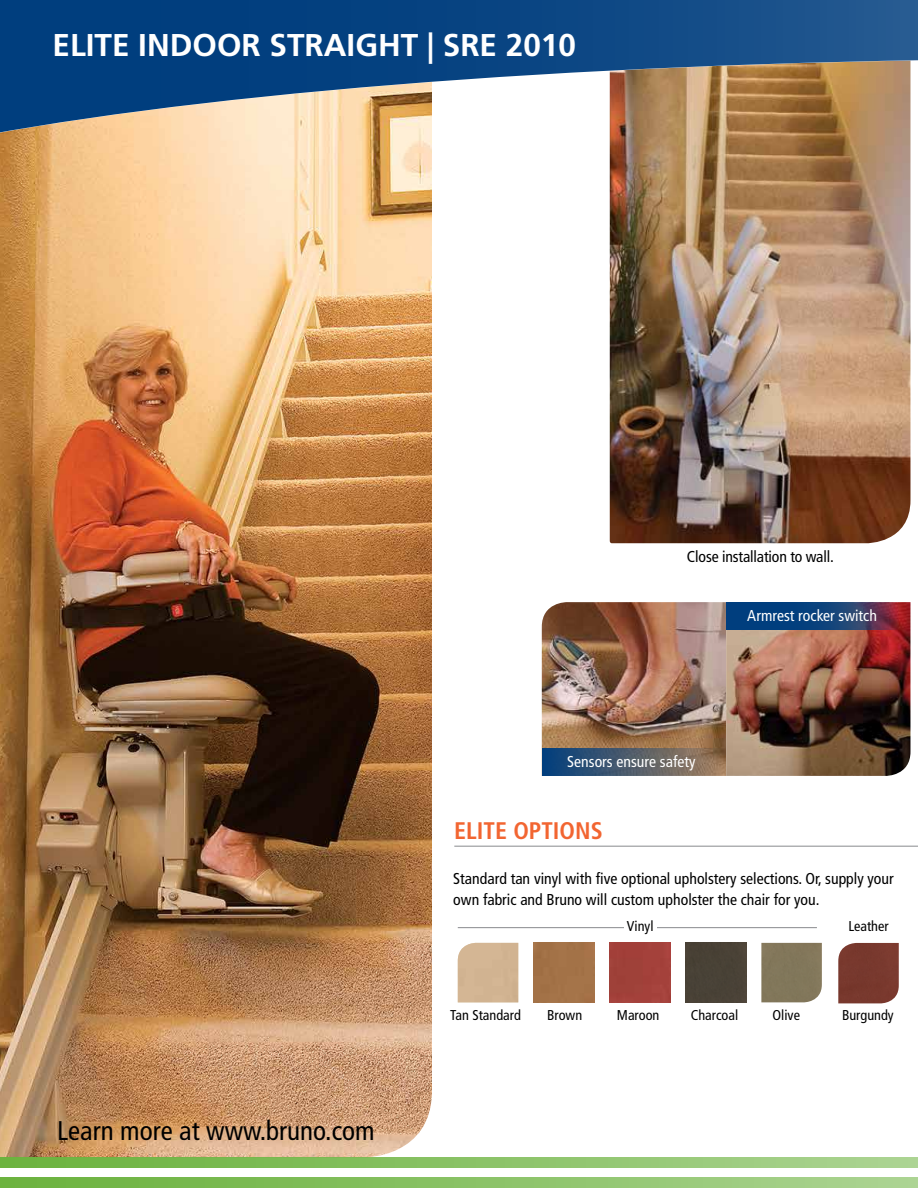
<style>
.page{position:relative;width:918px;height:1188px;background:#fff}
.page>*{position:absolute;margin:0;border:0;box-sizing:border-box;transform-origin:0 0}
.t1{font:700 31.5px "Frutiger LT Std";color:#fff}
.t2{font:condensed 27px "Frutiger LT Std";color:#000}
.t3{font:700 condensed 24px "Frutiger LT Std";color:#f26531}
.t4{font:condensed 15.75px/21px "Frutiger LT Std";color:#000}
.t5{font:condensed 15.75px "Frutiger LT Std";color:#fff}
.t6{font:condensed 14.25px "Frutiger LT Std";color:#000}
</style>
<div class="page">
<img style="left:610px;top:135px;width:300px;height:408px">
<img style="left:0;top:135px;width:432px;height:1022px">
<svg style="left:0;top:1177px;width:918px;height:11px;background:#8ac266"></svg>
<svg style="left:0;top:1157px;width:918px;height:11px;background:#89c266"></svg>
<hr style="left:454px;top:846px;width:464px;height:1px;background:#888a8d">
<div style="left:534px;top:943px;width:60px;height:59px;background:#a37247"></div>
<div style="left:686px;top:943px;width:60px;height:59px;background:#494236"></div>
<div style="left:761px;top:943px;width:61px;height:59px;background:#82775b"></div>
<div style="left:610px;top:943px;width:60px;height:59px;background:#a2413a"></div>
<hr style="left:458px;top:927px;width:359px;height:1px;background:#888a8d">
<div style="left:838px;top:943px;width:61px;height:60px;background:#79392e"></div>
<div style="left:624px;top:920px;width:33px;height:18px;background:#fff"></div>
<img style="left:542px;top:602px;width:368px;height:174px">
<svg style="left:542px;top:748px;width:183px;height:28px;background:#525d6a"></svg>
<svg style="left:726px;top:602px;width:172px;height:27px;background:#1f3d71"></svg>
<svg style="left:0;top:0;width:918px;height:135px;background:#546f89"></svg>
<h1 class="t1" style="left:52px;top:26px;width:525px">ELITE INDOOR STRAIGHT | SRE 2010</h1>
<p class="t4" style="left:687px;top:546px;width:148px">Close installation to wall.</p>
<p class="t5" style="left:747px;top:606px;width:131px">Armrest rocker switch</p>
<p class="t5" style="left:567px;top:752px;width:130px">Sensors ensure safety</p>
<h3 class="t3" style="left:454px;top:817px;width:150px">ELITE OPTIONS</h3>
<p class="t4" style="left:453px;top:868px;width:442px">Standard tan vinyl with five optional upholstery selections. Or, supply your own fabric and Bruno will custom upholster the chair for you.</p>
<p class="t6" style="left:627px;top:918px;width:28px">Vinyl</p>
<p class="t6" style="left:848px;top:918px;width:42px">Leather</p>
<h2 class="t2" style="left:57px;top:1115px;width:319px">Learn more at www.bruno.com</h2>
<p class="t6" style="left:450px;top:1007px;width:72px">Tan Standard</p>
<p class="t6" style="left:547px;top:1007px;width:37px">Brown</p>
<p class="t6" style="left:617px;top:1007px;width:44px">Maroon</p>
<p class="t6" style="left:691px;top:1007px;width:49px">Charcoal</p>
<p class="t6" style="left:773px;top:1007px;width:29px">Olive</p>
<p class="t6" style="left:842px;top:1007px;width:53px">Burgundy</p>
</div>
